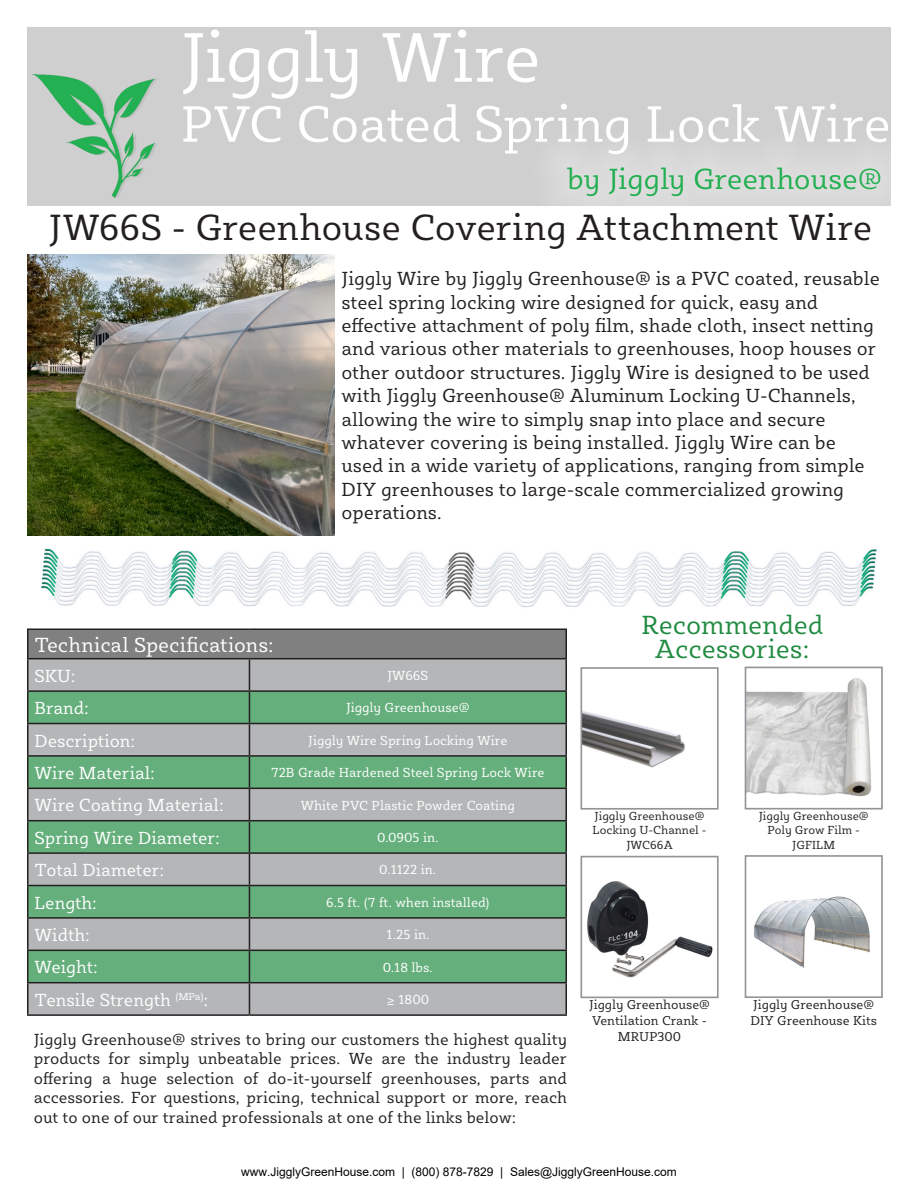
<style>
.page{position:relative;width:918px;height:1188px;background:#fff}
.page>*{position:absolute;margin:0;border:0;box-sizing:border-box;transform-origin:0 0}
.t1{font:72px "Sybilla Pro";letter-spacing:-.02em;color:#fff}
.t2{font:52.5px "Sybilla Pro";letter-spacing:-.01em;color:#fff}
.t3{font:37.5px "Sybilla Pro";letter-spacing:-.01em;color:#231f20}
.t4{font:27px "Sybilla Pro";color:#208b41}
.t5{font:21px "Sybilla Pro";color:#fff}
.t6{font:19.5px/23.4px "Sybilla Pro";color:#231f20}
.t7{font:18px "Sybilla Pro";color:#fff}
.t8{font:16.5px/19.5px "Sybilla Pro";color:#231f20;text-align:justify}
.t9{font:13.5px "Sybilla Pro";color:#fff}
.t10{font:13.2px/15.9px "Sybilla Pro";color:#231f20;text-align:center}
.t11{font:12px/14.4px "Sybilla Pro";color:#231f20;text-align:center}
.t12{font:12px "Arial";color:#000}
</style>
<div class="page">
<div style="left:27px;top:27px;width:864px;height:178px;background:#cfcfcf"></div>
<img style="left:34px;top:75px;width:121px;height:123px">
<div style="left:529px;top:129px;width:389px;height:105px;background:#fff;opacity:.6"></div>
<svg style="left:556px;top:157px;width:362px;height:48px;fill:#dadada"></svg>
<div style="left:28px;top:629px;width:538px;height:30px;background:#808080"></div>
<div style="left:28px;top:659px;width:538px;height:355px;background:#b4b6b8"></div>
<svg style="left:28px;top:692px;width:538px;height:290px;background:#86b095"></svg>
<hr style="left:27px;top:629px;width:222px;height:1px;background:#231f20">
<svg style="left:27px;top:630px;width:1px;height:28px"></svg>
<hr style="left:249px;top:629px;width:318px;height:1px;background:#231f20">
<svg style="left:566px;top:630px;width:1px;height:28px"></svg>
<hr style="left:27px;top:658px;width:222px;height:1px;background:#231f20">
<hr style="left:27px;top:659px;width:1px;height:31px;background:#231f20">
<hr style="left:249px;top:658px;width:318px;height:1px;background:#231f20">
<hr style="left:249px;top:659px;width:1px;height:31px;background:#231f20">
<hr style="left:566px;top:659px;width:1px;height:31px;background:#231f20">
<hr style="left:27px;top:690px;width:222px;height:2px;background:#231f20">
<hr style="left:27px;top:692px;width:1px;height:31px;background:#231f20">
<hr style="left:249px;top:690px;width:318px;height:2px;background:#231f20">
<hr style="left:249px;top:692px;width:1px;height:31px;background:#231f20">
<hr style="left:566px;top:692px;width:1px;height:31px;background:#231f20">
<hr style="left:27px;top:723px;width:222px;height:1px;background:#231f20">
<hr style="left:27px;top:724px;width:1px;height:31px;background:#231f20">
<hr style="left:249px;top:723px;width:318px;height:1px;background:#231f20">
<hr style="left:249px;top:724px;width:1px;height:31px;background:#231f20">
<hr style="left:566px;top:724px;width:1px;height:31px;background:#231f20">
<hr style="left:27px;top:755px;width:222px;height:2px;background:#231f20">
<hr style="left:27px;top:757px;width:1px;height:31px;background:#231f20">
<hr style="left:249px;top:755px;width:318px;height:2px;background:#231f20">
<hr style="left:249px;top:757px;width:1px;height:31px;background:#231f20">
<hr style="left:566px;top:757px;width:1px;height:31px;background:#231f20">
<hr style="left:27px;top:788px;width:222px;height:1px;background:#231f20">
<hr style="left:27px;top:789px;width:1px;height:31px;background:#231f20">
<hr style="left:249px;top:788px;width:318px;height:1px;background:#231f20">
<hr style="left:249px;top:789px;width:1px;height:31px;background:#231f20">
<hr style="left:566px;top:789px;width:1px;height:31px;background:#231f20">
<hr style="left:27px;top:820px;width:222px;height:1px;background:#231f20">
<hr style="left:27px;top:821px;width:1px;height:31px;background:#231f20">
<hr style="left:249px;top:820px;width:318px;height:1px;background:#231f20">
<hr style="left:249px;top:821px;width:1px;height:31px;background:#231f20">
<hr style="left:566px;top:821px;width:1px;height:31px;background:#231f20">
<hr style="left:27px;top:852px;width:222px;height:2px;background:#231f20">
<hr style="left:27px;top:854px;width:1px;height:31px;background:#231f20">
<hr style="left:249px;top:852px;width:318px;height:2px;background:#231f20">
<hr style="left:249px;top:854px;width:1px;height:31px;background:#231f20">
<hr style="left:566px;top:854px;width:1px;height:31px;background:#231f20">
<hr style="left:27px;top:885px;width:222px;height:1px;background:#231f20">
<hr style="left:27px;top:886px;width:1px;height:31px;background:#231f20">
<hr style="left:249px;top:885px;width:318px;height:1px;background:#231f20">
<hr style="left:249px;top:886px;width:1px;height:31px;background:#231f20">
<hr style="left:566px;top:886px;width:1px;height:31px;background:#231f20">
<hr style="left:27px;top:917px;width:222px;height:2px;background:#231f20">
<hr style="left:27px;top:919px;width:1px;height:31px;background:#231f20">
<hr style="left:249px;top:917px;width:318px;height:2px;background:#231f20">
<hr style="left:249px;top:919px;width:1px;height:31px;background:#231f20">
<hr style="left:566px;top:919px;width:1px;height:31px;background:#231f20">
<hr style="left:27px;top:950px;width:222px;height:1px;background:#231f20">
<hr style="left:27px;top:951px;width:1px;height:31px;background:#231f20">
<hr style="left:249px;top:950px;width:318px;height:1px;background:#231f20">
<hr style="left:249px;top:951px;width:1px;height:31px;background:#231f20">
<hr style="left:566px;top:951px;width:1px;height:31px;background:#231f20">
<hr style="left:27px;top:982px;width:222px;height:1px;background:#231f20">
<hr style="left:27px;top:983px;width:1px;height:31px;background:#231f20">
<hr style="left:249px;top:982px;width:318px;height:1px;background:#231f20">
<hr style="left:249px;top:983px;width:1px;height:31px;background:#231f20">
<hr style="left:566px;top:983px;width:1px;height:31px;background:#231f20">
<hr style="left:27px;top:1014px;width:222px;height:2px;background:#231f20">
<hr style="left:249px;top:1014px;width:318px;height:2px;background:#231f20">
<img style="left:27px;top:254px;width:308px;height:281px">
<img style="left:583px;top:711px;width:102px;height:57px">
<div style="left:580px;top:667px;width:139px;height:143px;border:2px solid #929598"></div>
<img style="left:748px;top:678px;width:124px;height:119px">
<div style="left:745px;top:667px;width:138px;height:143px;border:2px solid #929598"></div>
<img style="left:587px;top:881px;width:126px;height:97px">
<div style="left:580px;top:856px;width:139px;height:142px;border:2px solid #929598"></div>
<img style="left:754px;top:896px;width:116px;height:72px">
<div style="left:745px;top:855px;width:138px;height:143px;border:2px solid #929598"></div>
<img style="left:41px;top:548px;width:836px;height:60px">
<p class="t1" style="left:181px;top:11px;width:362px">Jiggly Wire</p>
<p class="t2" style="left:181px;top:90px;width:712px">PVC Coated Spring Lock Wire</p>
<p class="t3" style="left:49px;top:203px;width:825px">JW66S - Greenhouse Covering Attachment Wire</p>
<p class="t6" style="left:342px;top:266px;width:540px">Jiggly Wire by Jiggly Greenhouse® is a PVC coated, reusable steel spring locking wire designed for quick, easy and effective attachment of poly film, shade cloth, insect netting and various other materials to greenhouses, hoop houses or other outdoor structures. Jiggly Wire is designed to be used with Jiggly Greenhouse® Aluminum Locking U-Channels, allowing the wire to simply snap into place and secure whatever covering is being installed. Jiggly Wire can be used in a wide variety of applications, ranging from simple DIY greenhouses to large-scale commercialized growing operations.</p>
<p class="t5" style="left:34px;top:631px;width:241px">Technical Specifications:</p>
<p class="t7" style="left:34px;top:664px;width:43px">SKU:</p>
<p class="t9" style="left:387px;top:667px;width:43px">JW66S</p>
<p class="t7" style="left:34px;top:696px;width:56px">Brand:</p>
<p class="t9" style="left:346px;top:699px;width:125px">Jiggly Greenhouse®</p>
<p class="t7" style="left:34px;top:729px;width:102px">Description:</p>
<p class="t9" style="left:308px;top:732px;width:201px">Jiggly Wire Spring Locking Wire</p>
<p class="t7" style="left:34px;top:761px;width:122px">Wire Material:</p>
<p class="t9" style="left:271px;top:764px;width:275px">72B Grade Hardened Steel Spring Lock Wire</p>
<p class="t7" style="left:34px;top:794px;width:191px">Wire Coating Material:</p>
<p class="t9" style="left:301px;top:796px;width:216px">White PVC Plastic Powder Coating</p>
<p class="t7" style="left:34px;top:826px;width:187px">Spring Wire Diameter:</p>
<p class="t9" style="left:377px;top:829px;width:63px">0.0905 in.</p>
<p class="t7" style="left:34px;top:858px;width:131px">Total Diameter:</p>
<p class="t9" style="left:379px;top:861px;width:59px">0.1122 in.</p>
<p class="t7" style="left:34px;top:891px;width:64px">Length:</p>
<p class="t9" style="left:326px;top:894px;width:165px">6.5 ft. (7 ft. when installed)</p>
<p class="t7" style="left:34px;top:923px;width:57px">Width:</p>
<p class="t9" style="left:386px;top:926px;width:45px">1.25 in.</p>
<p class="t7" style="left:34px;top:956px;width:65px">Weight:</p>
<p class="t9" style="left:383px;top:958px;width:52px">0.18 lbs.</p>
<p class="t7" style="left:34px;top:988px;width:175px">Tensile Strength <sup>(MPa)</sup>:</p>
<p class="t9" style="left:386px;top:991px;width:44px">≥ 1800</p>
<p class="t8" style="left:34px;top:1029px;width:535px">Jiggly Greenhouse® strives to bring our customers the highest quality products for simply unbeatable prices. We are the industry leader offering a huge selection of do-it-yourself greenhouses, parts and accessories. For questions, pricing, technical support or more, reach out to one of our trained professionals at one of the links below:</p>
<p class="t4" style="left:641px;top:607px;width:183px">Recommended</p>
<p class="t4" style="left:655px;top:631px;width:156px">Accessories:</p>
<p class="t11" style="left:593px;top:808px;width:116px">Jiggly Greenhouse®<br>Locking U-Channel -<br>JWC66A</p>
<p class="t11" style="left:759px;top:808px;width:111px">Jiggly Greenhouse®<br>Poly Grow Film -<br>JGFILM</p>
<p class="t10" style="left:589px;top:997px;width:122px">Jiggly Greenhouse®<br>Ventilation Crank -<br>MRUP300</p>
<p class="t10" style="left:750px;top:996px;width:128px;text-align:left">Jiggly Greenhouse®<br>DIY Greenhouse Kits</p>
<p class="t12" style="left:241px;top:1164px;width:437px">www.JigglyGreenHouse.com | (800) 878-7829 | Sales@JigglyGreenHouse.com</p>
</div>
